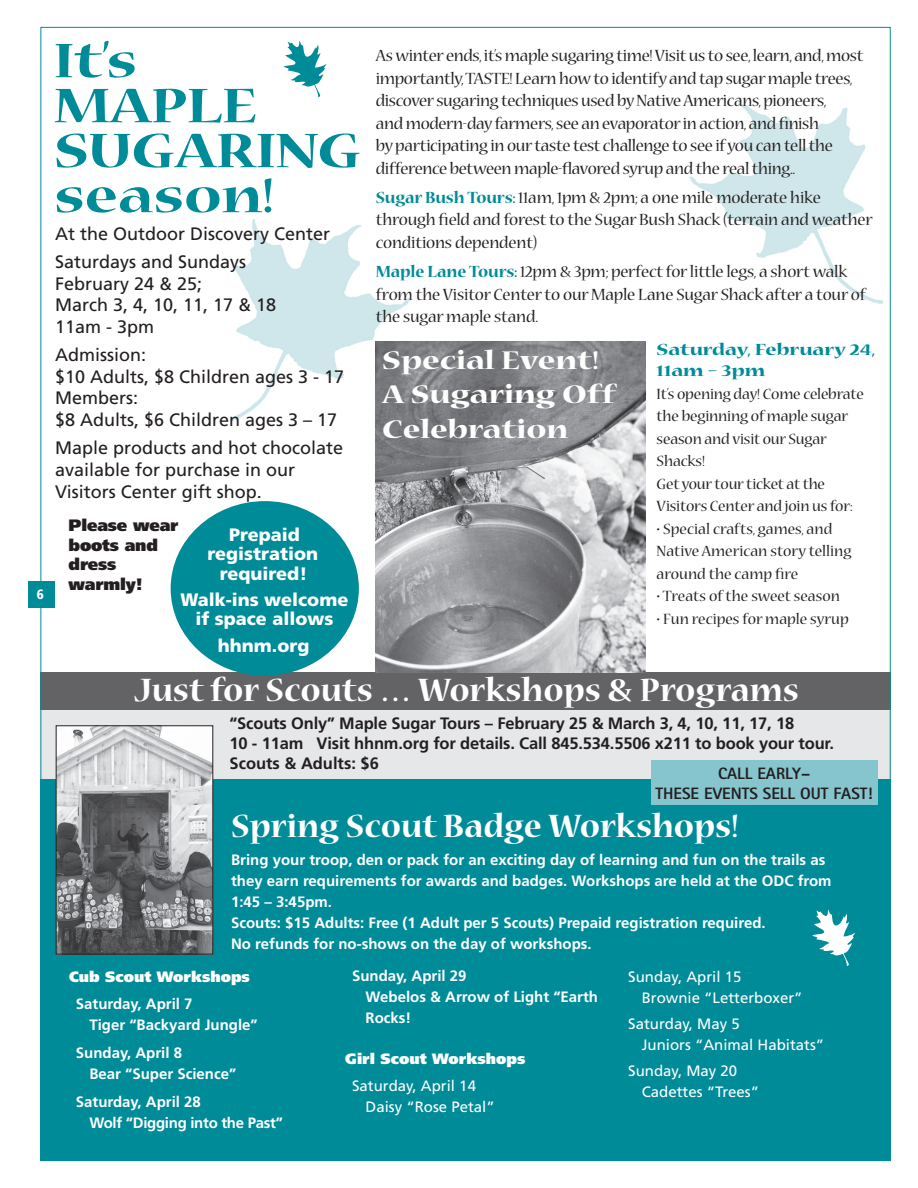
<style>
.page{position:relative;width:918px;height:1188px;background:#fff}
.page>*{position:absolute;margin:0;border:0;box-sizing:border-box;transform-origin:0 0}
.t1{font:54px/45px "Nueva MM 540 750";color:#008b98}
.t2{font:36px "Nueva MM 540 475";color:#fff}
.t3{font:28.5px/34.2px "Nueva MM 580 750";color:#fff}
.t4{font:18px/22.5px "Nueva MM 330 475";letter-spacing:-.02em;color:#231f20}
.t5{font:18px/21.6px "Frutiger";color:#231f20}
.t6{font:900 18px/19.5px "Frutiger";color:#fff;text-align:center}
.t7{font:18px/21.6px "Nueva MM 580 750";color:#008b98}
.t8{font:16.5px/22.5px "Nueva MM 330 475";letter-spacing:-.01em;color:#231f20}
.t9{font:700 16.5px/19.8px "Frutiger";letter-spacing:-.01em;color:#231f20}
.t10{font:800 16.5px/19.8px "Rotis Sans Serif";color:#231f20;text-align:center}
.t11{font:900 16.5px/19.8px "Frutiger";letter-spacing:-.01em;color:#231f20}
.t12{font:700 15px/21px "Frutiger";color:#fff}
.t13{font:15px/21px "Frutiger";color:#fff}
.t14{font:700 15px/21px "Frutiger";letter-spacing:-.02em;color:#fff}
.t15{font:900 15px "Frutiger";color:#fff}
.t16{font:900 condensed 13.5px "Frutiger";color:#fff}
.s1{font-family:"Nueva MM 540 475";color:#008b98}
</style>
<div class="page">
<div style="left:28px;top:581px;width:27px;height:27px;background:#008b98"></div>
<img style="left:231px;top:219px;width:180px;height:209px">
<img style="left:689px;top:104px;width:194px;height:200px">
<svg style="left:805px;top:104px;width:72px;height:19px"></svg>
<div style="left:40px;top:709px;width:851px;height:86px;background:#e6e7e9"></div>
<div style="left:40px;top:780px;width:851px;height:381px;background:#008b98"></div>
<div style="left:40px;top:672px;width:851px;height:37px;background:#636366"></div>
<div style="left:651px;top:760px;width:227px;height:45px;background:#87c5ce"></div>
<img style="left:58px;top:727px;width:153px;height:225px">
<div style="left:56px;top:725px;width:157px;height:229px;border:1px solid #231f20"></div>
<img style="left:376px;top:341px;width:270px;height:331px">
<svg style="left:284px;top:40px;width:43px;height:57px"></svg>
<svg style="left:812px;top:909px;width:43px;height:57px"></svg>
<div style="left:171px;top:501px;width:188px;height:175px;background:#008b98;border-radius:50%"></div>
<p class="t16" style="left:37px;top:586px;width:9px">6</p>
<h1 class="t1" style="left:54px;top:41px;width:308px">It’s<br>MAPLE<br>SUGARING season!</h1>
<p class="t4" style="left:376px;top:45px;width:489px">As winter ends, it’s maple sugaring time! Visit us to see, learn, and, most importantly, TASTE! Learn how to identify and tap sugar maple trees, discover sugaring techniques used by Native Americans, pioneers,<br>and modern-day farmers, see an evaporator in action, and finish<br>by participating in our taste test challenge to see if you can tell the difference between maple-flavored syrup and the real thing..</p>
<p class="t4" style="left:376px;top:187px;width:498px"><span class="s1">Sugar Bush Tours:</span> 11am, 1pm &amp; 2pm; a one mile moderate hike through field and forest to the Sugar Bush Shack (terrain and weather conditions dependent)</p>
<p class="t4" style="left:376px;top:261px;width:491px"><span class="s1">Maple Lane Tours:</span>12pm &amp; 3pm; perfect for little legs, a short walk from the Visitor Center to our Maple Lane Sugar Shack after a tour of the sugar maple stand.</p>
<p class="t5" style="left:55px;top:219px;width:277px;line-height:28.3px">At the Outdoor Discovery Center<br>Saturdays and Sundays</p>
<p class="t5" style="left:55px;top:272px;width:223px">February 24 &amp; 25;<br>March 3, 4, 10, 11, 17 &amp; 18<br>11am - 3pm</p>
<p class="t5" style="left:55px;top:344px;width:291px">Admission:<br>$10 Adults, $8 Children ages 3 - 17<br>Members:<br>$8 Adults, $6 Children ages 3 – 17</p>
<p class="t5" style="left:55px;top:437px;width:290px">Maple products and hot chocolate available for purchase in our<br>Visitors Center gift shop.</p>
<p class="t11" style="left:69px;top:515px;width:111px">Please wear boots and dress warmly!</p>
<p class="t7" style="left:657px;top:339px;width:221px">Saturday, February 24,<br>11am – 3pm</p>
<p class="t8" style="left:657px;top:384px;width:209px">It’s opening day! Come celebrate the beginning of maple sugar season and visit our Sugar<br>Shacks!<br>Get your tour ticket at the<br>Visitors Center and join us for:</p>
<p class="t8" style="left:657px;top:519px;width:196px">• Special crafts, games, and<br>Native American story telling around the camp fire</p>
<p class="t8" style="left:657px;top:586px;width:185px">• Treats of the sweet season</p>
<p class="t8" style="left:657px;top:609px;width:194px">• Fun recipes for maple syrup</p>
<h3 class="t3" style="left:382px;top:345px;width:235px">Special Event!<br>A Sugaring Off<br>Celebration</h3>
<p class="t6" style="left:208px;top:524px;width:112px">Prepaid registration required!</p>
<p class="t6" style="left:180px;top:590px;width:169px">Walk-ins welcome if space allows</p>
<p class="t6" style="left:218px;top:635px;width:93px">hhnm.org</p>
<h2 class="t2" style="left:134px;top:674px;width:666px">Just for Scouts … Workshops &amp; Programs</h2>
<p class="t9" style="left:230px;top:714px;width:606px">“Scouts Only” Maple Sugar Tours – February 25 &amp; March 3, 4, 10, 11, 17, 18<br>10 - 11am Visit hhnm.org for details. Call 845.534.5506 x211 to book your tour.<br>Scouts &amp; Adults: $6</p>
<p class="t10" style="left:656px;top:764px;width:219px">CALL EARLY–<br>THESE EVENTS SELL OUT FAST!</p>
<h2 class="t2" style="left:231px;top:810px;width:509px">Spring Scout Badge Workshops!</h2>
<p class="t12" style="left:231px;top:849px;width:602px">Bring your troop, den or pack for an exciting day of learning and fun on the trails as they earn requirements for awards and badges. Workshops are held at the ODC from 1:45 – 3:45pm.<br>Scouts: $15 Adults: Free (1 Adult per 5 Scouts) Prepaid registration required.<br>No refunds for no-shows on the day of workshops.</p>
<p class="t15" style="left:69px;top:967px;width:182px">Cub Scout Workshops</p>
<p class="t12" style="left:89px;top:994px;width:170px;text-indent:-14px">Saturday, April 7<br>Tiger “Backyard Jungle”</p>
<p class="t12" style="left:89px;top:1043px;width:148px;text-indent:-14px">Sunday, April 8<br>Bear “Super Science”</p>
<p class="t14" style="left:89px;top:1091px;width:195px;text-indent:-14px">Saturday, April 28<br>Wolf “Digging into the Past”</p>
<p class="t12" style="left:366px;top:965px;width:234px;text-indent:-14px">Sunday, April 29<br>Webelos &amp; Arrow of Light “Earth<br>Rocks!</p>
<p class="t15" style="left:345px;top:1050px;width:182px">Girl Scout Workshops</p>
<p class="t13" style="left:366px;top:1075px;width:131px;text-indent:-14px">Saturday, April 14<br>Daisy “Rose Petal”</p>
<p class="t13" style="left:642px;top:966px;width:162px;text-indent:-14px">Sunday, April 15<br>Brownie “Letterboxer”</p>
<p class="t13" style="left:642px;top:1013px;width:184px;text-indent:-14px">Saturday, May 5<br>Juniors “Animal Habitats”</p>
<p class="t13" style="left:642px;top:1060px;width:119px;text-indent:-14px">Sunday, May 20<br>Cadettes “Trees”</p>
</div>
